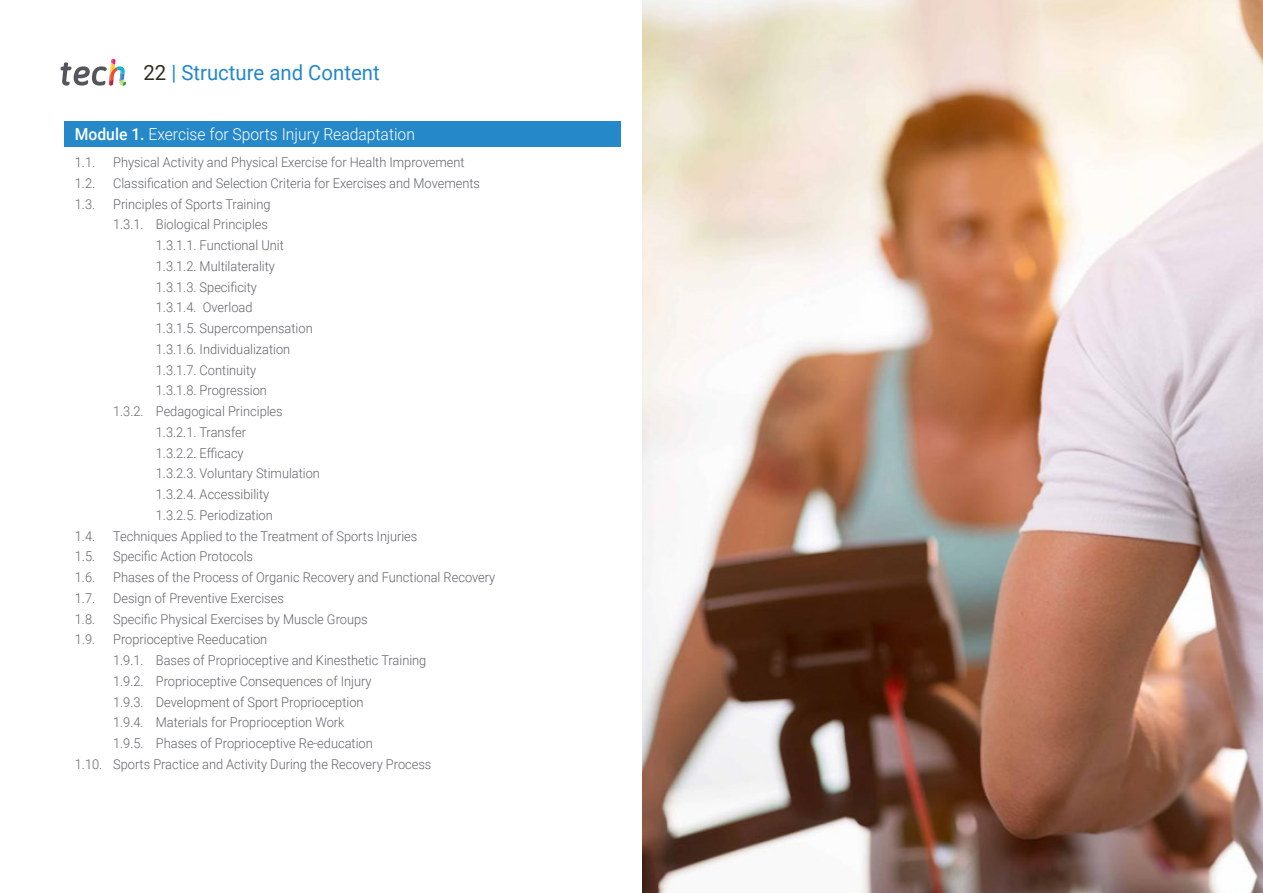
<style>
.page{position:relative;width:1263px;height:893px;background:#fff}
.page>*{position:absolute;margin:0;border:0;box-sizing:border-box;transform-origin:0 0}
.t1{font:21px "Roboto";color:#2488c9}
.t2{font:300 16.5px "Roboto";color:#fff;scale:.95 1}
.t3{font:300 13.5px "Roboto";color:#61646a;scale:.95 1}
.s1{color:#312e20}
.s2{font-weight:500}
</style>
<div class="page">
<div style="left:64px;top:121px;width:557px;height:25px;background:#2488c9"></div>
<img style="left:642px;top:0;width:621px;height:893px">
<svg style="left:61px;top:59px;width:65px;height:27px"></svg>
<h1 class="t1" style="left:144px;top:57px;width:238px"><span class="s1">22</span> | Structure and Content</h1>
<p class="t2" style="left:75px;top:123px;width:359px"><span class="s2">Module 1.</span> Exercise for Sports Injury Readaptation</p>
<p class="t3" style="left:75px;top:153px;width:23px">1.1.</p>
<p class="t3" style="left:113px;top:153px;width:371px">Physical Activity and Physical Exercise for Health Improvement</p>
<p class="t3" style="left:75px;top:174px;width:23px">1.2.</p>
<p class="t3" style="left:113px;top:174px;width:388px">Classification and Selection Criteria for Exercises and Movements</p>
<p class="t3" style="left:75px;top:194px;width:23px">1.3.</p>
<p class="t3" style="left:113px;top:194px;width:167px">Principles of Sports Training</p>
<p class="t3" style="left:113px;top:215px;width:165px">1.3.1. Biological Principles</p>
<p class="t3" style="left:156px;top:236px;width:136px">1.3.1.1. Functional Unit</p>
<p class="t3" style="left:156px;top:257px;width:127px">1.3.1.2. Multilaterality</p>
<p class="t3" style="left:156px;top:277px;width:108px">1.3.1.3. Specificity</p>
<p class="t3" style="left:156px;top:298px;width:103px">1.3.1.4. Overload</p>
<p class="t3" style="left:156px;top:319px;width:167px">1.3.1.5. Supercompensation</p>
<p class="t3" style="left:156px;top:340px;width:143px">1.3.1.6. Individualization</p>
<p class="t3" style="left:156px;top:360px;width:107px">1.3.1.7. Continuity</p>
<p class="t3" style="left:156px;top:381px;width:118px">1.3.1.8. Progression</p>
<p class="t3" style="left:113px;top:402px;width:180px">1.3.2. Pedagogical Principles</p>
<p class="t3" style="left:156px;top:423px;width:97px">1.3.2.1. Transfer</p>
<p class="t3" style="left:156px;top:443px;width:94px">1.3.2.2. Efficacy</p>
<p class="t3" style="left:156px;top:464px;width:174px">1.3.2.3. Voluntary Stimulation</p>
<p class="t3" style="left:156px;top:485px;width:121px">1.3.2.4. Accessibility</p>
<p class="t3" style="left:156px;top:506px;width:125px">1.3.2.5. Periodization</p>
<p class="t3" style="left:75px;top:526px;width:23px">1.4.</p>
<p class="t3" style="left:113px;top:526px;width:322px">Techniques Applied to the Treatment of Sports Injuries</p>
<p class="t3" style="left:75px;top:547px;width:23px">1.5.</p>
<p class="t3" style="left:113px;top:547px;width:149px">Specific Action Protocols</p>
<p class="t3" style="left:75px;top:568px;width:23px">1.6.</p>
<p class="t3" style="left:113px;top:568px;width:404px">Phases of the Process of Organic Recovery and Functional Recovery</p>
<p class="t3" style="left:75px;top:589px;width:23px">1.7.</p>
<p class="t3" style="left:113px;top:589px;width:181px">Design of Preventive Exercises</p>
<p class="t3" style="left:75px;top:609px;width:23px">1.8.</p>
<p class="t3" style="left:113px;top:609px;width:269px">Specific Physical Exercises by Muscle Groups</p>
<p class="t3" style="left:75px;top:630px;width:23px">1.9.</p>
<p class="t3" style="left:113px;top:630px;width:164px">Proprioceptive Reeducation</p>
<p class="t3" style="left:113px;top:651px;width:331px">1.9.1. Bases of Proprioceptive and Kinesthetic Training</p>
<p class="t3" style="left:113px;top:672px;width:274px">1.9.2. Proprioceptive Consequences of Injury</p>
<p class="t3" style="left:113px;top:692px;width:265px">1.9.3. Development of Sport Proprioception</p>
<p class="t3" style="left:113px;top:713px;width:245px">1.9.4. Materials for Proprioception Work</p>
<p class="t3" style="left:113px;top:734px;width:275px">1.9.5. Phases of Proprioceptive Re-education</p>
<p class="t3" style="left:75px;top:755px;width:377px">1.10. Sports Practice and Activity During the Recovery Process</p>
</div>
